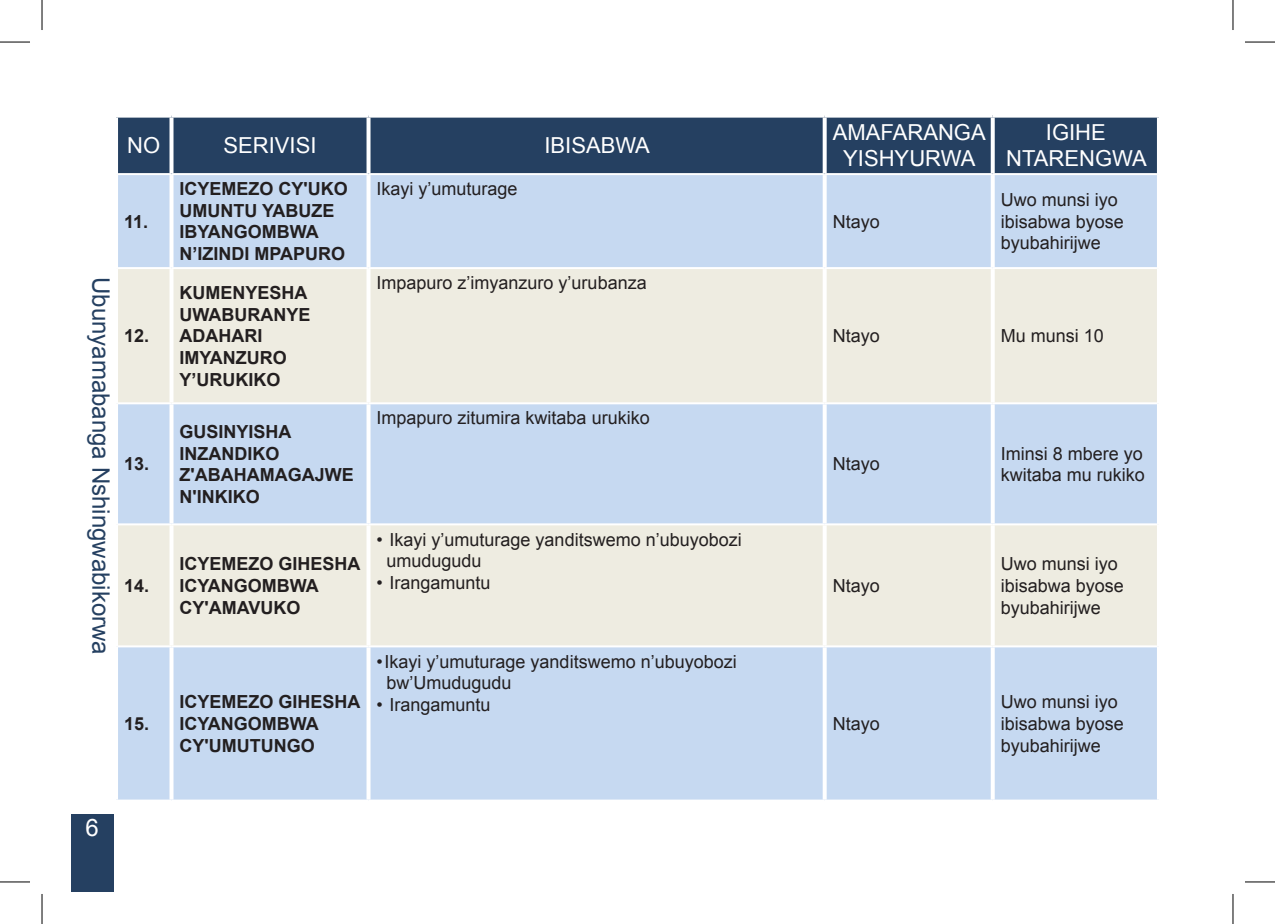
<style>
.page{position:relative;width:1275px;height:924px;background:#fff}
.page>*{position:absolute;margin:0;border:0;box-sizing:border-box;transform-origin:0 0}
.Chap-Ruhande{font:24px "Arial";color:#254061}
.t1{font:24px "Arial";color:#fff}
.Titre-tbl{font:22px/26.4px "Arial";color:#fff;text-align:center}
.txt-tbl{font:18px/21.6px "Arial";color:#231f20}
.txt-tbl_bold{font:700 18px/21.6px "Arial";color:#231f20}
</style>
<div class="page">
<div style="left:71px;top:813px;width:42px;height:78px;background:#254061"></div>
<div style="left:118px;top:118px;width:872px;height:55px;background:#254061"></div>
<div style="left:992px;top:116px;width:167px;height:58px;background:#254061"></div>
<div style="left:118px;top:175px;width:1039px;height:624px;background:#c6d9f1"></div>
<svg style="left:118px;top:269px;width:1039px;height:376px;background:#e1e6e6"></svg>
<svg style="left:169px;top:118px;width:4px;height:55px"></svg>
<svg style="left:366px;top:118px;width:4px;height:55px"></svg>
<svg style="left:822px;top:118px;width:4px;height:55px"></svg>
<svg style="left:990px;top:118px;width:4px;height:55px"></svg>
<svg style="left:169px;top:175px;width:4px;height:92px"></svg>
<svg style="left:366px;top:175px;width:4px;height:92px"></svg>
<svg style="left:822px;top:175px;width:4px;height:92px"></svg>
<svg style="left:990px;top:175px;width:4px;height:92px"></svg>
<svg style="left:169px;top:269px;width:4px;height:133px"></svg>
<svg style="left:366px;top:269px;width:4px;height:133px"></svg>
<svg style="left:822px;top:269px;width:4px;height:133px"></svg>
<svg style="left:990px;top:269px;width:4px;height:133px"></svg>
<svg style="left:169px;top:404px;width:4px;height:119px"></svg>
<svg style="left:366px;top:404px;width:4px;height:119px"></svg>
<svg style="left:822px;top:404px;width:4px;height:119px"></svg>
<svg style="left:990px;top:404px;width:4px;height:119px"></svg>
<svg style="left:169px;top:525px;width:4px;height:120px"></svg>
<svg style="left:366px;top:525px;width:4px;height:120px"></svg>
<svg style="left:822px;top:525px;width:4px;height:120px"></svg>
<svg style="left:990px;top:525px;width:4px;height:120px"></svg>
<svg style="left:169px;top:647px;width:4px;height:152px"></svg>
<svg style="left:366px;top:647px;width:4px;height:152px"></svg>
<svg style="left:822px;top:647px;width:4px;height:152px"></svg>
<svg style="left:990px;top:647px;width:4px;height:152px"></svg>
<hr style="left:118px;top:402px;width:53px;height:2px;background:#fff">
<hr style="left:171px;top:402px;width:197px;height:2px;background:#fff">
<hr style="left:368px;top:402px;width:456px;height:2px;background:#fff">
<hr style="left:824px;top:402px;width:168px;height:2px;background:#fff">
<hr style="left:992px;top:402px;width:165px;height:2px;background:#fff">
<hr style="left:118px;top:523px;width:53px;height:2px;background:#fff">
<hr style="left:171px;top:523px;width:197px;height:2px;background:#fff">
<hr style="left:368px;top:523px;width:456px;height:2px;background:#fff">
<hr style="left:824px;top:523px;width:168px;height:2px;background:#fff">
<hr style="left:992px;top:523px;width:165px;height:2px;background:#fff">
<hr style="left:118px;top:645px;width:53px;height:2px;background:#fff">
<hr style="left:171px;top:645px;width:197px;height:2px;background:#fff">
<hr style="left:368px;top:645px;width:456px;height:2px;background:#fff">
<hr style="left:824px;top:645px;width:168px;height:2px;background:#fff">
<hr style="left:992px;top:645px;width:165px;height:2px;background:#fff">
<hr style="left:118px;top:267px;width:53px;height:2px;background:#fff">
<hr style="left:171px;top:267px;width:197px;height:2px;background:#fff">
<hr style="left:368px;top:267px;width:456px;height:2px;background:#fff">
<hr style="left:824px;top:267px;width:168px;height:2px;background:#fff">
<hr style="left:992px;top:267px;width:165px;height:2px;background:#fff">
<svg style="left:116px;top:117px;width:55px;height:1px"></svg>
<svg style="left:171px;top:115px;width:197px;height:3px"></svg>
<svg style="left:368px;top:115px;width:456px;height:3px"></svg>
<svg style="left:824px;top:115px;width:168px;height:3px"></svg>
<svg style="left:992px;top:115px;width:167px;height:3px"></svg>
<hr style="left:1157px;top:118px;width:4px;height:56px;background:#fff">
<hr style="left:992px;top:173px;width:165px;height:2px;background:#fff">
<hr style="left:0;top:42px;width:30px;height:1px;background:#000">
<hr style="left:1245px;top:42px;width:30px;height:1px;background:#000">
<hr style="left:0;top:881px;width:30px;height:1px;background:#000">
<hr style="left:1245px;top:881px;width:30px;height:1px;background:#000">
<hr style="left:42px;top:0;width:1px;height:30px;background:#000">
<hr style="left:42px;top:893px;width:1px;height:30px;background:#000">
<hr style="left:1232px;top:0;width:1px;height:30px;background:#000">
<hr style="left:1232px;top:893px;width:1px;height:30px;background:#000">
<p class="Chap-Ruhande" style="left:117px;top:277px;width:379px;rotate:90deg">Ubunyamabanga Nshingwabikorwa</p>
<p class="Titre-tbl" style="left:127px;top:132px;width:35px">NO</p>
<p class="Titre-tbl" style="left:223px;top:132px;width:94px">SERIVISI</p>
<p class="Titre-tbl" style="left:544px;top:132px;width:107px">IBISABWA</p>
<p class="txt-tbl_bold" style="left:124px;top:211px;width:26px">11.</p>
<p class="txt-tbl_bold" style="left:124px;top:325px;width:27px">12.</p>
<p class="txt-tbl_bold" style="left:124px;top:453px;width:27px">13.</p>
<p class="txt-tbl_bold" style="left:179px;top:178px;width:170px">ICYEMEZO CY'UKO<br>UMUNTU YABUZE<br>IBYANGOMBWA<br>N’IZINDI MPAPURO</p>
<p class="txt-tbl" style="left:376px;top:178px;width:143px">Ikayi y’umuturage</p>
<p class="txt-tbl_bold" style="left:179px;top:282px;width:132px">KUMENYESHA<br>UWABURANYE<br>ADAHARI<br>IMYANZURO<br>Y’URUKIKO</p>
<p class="txt-tbl_bold" style="left:179px;top:421px;width:176px">GUSINYISHA<br>INZANDIKO<br>Z'ABAHAMAGAJWE<br>N'INKIKO</p>
<p class="txt-tbl" style="left:376px;top:272px;width:272px">Impapuro z’imyanzuro y’urubanza</p>
<p class="txt-tbl" style="left:376px;top:407px;width:275px">Impapuro zitumira kwitaba urukiko</p>
<p class="Titre-tbl" style="left:833px;top:119px;width:154px">AMAFARANGA<br>YISHYURWA</p>
<p class="Titre-tbl" style="left:1006px;top:119px;width:142px">IGIHE<br>NTARENGWA</p>
<p class="txt-tbl" style="left:832px;top:210px;width:49px">Ntayo</p>
<p class="txt-tbl" style="left:1000px;top:189px;width:125px">Uwo munsi iyo ibisabwa byose byubahirijwe</p>
<p class="txt-tbl" style="left:832px;top:325px;width:49px">Ntayo</p>
<p class="txt-tbl" style="left:1000px;top:325px;width:105px">Mu munsi 10</p>
<p class="txt-tbl" style="left:832px;top:453px;width:49px">Ntayo</p>
<p class="txt-tbl" style="left:1000px;top:442px;width:146px">Iminsi 8 mbere yo kwitaba mu rukiko</p>
<p class="txt-tbl_bold" style="left:124px;top:575px;width:27px">14.</p>
<p class="txt-tbl_bold" style="left:124px;top:713px;width:27px">15.</p>
<p class="txt-tbl_bold" style="left:179px;top:553px;width:183px">ICYEMEZO GIHESHA<br>ICYANGOMBWA<br>CY'AMAVUKO</p>
<p class="txt-tbl_bold" style="left:179px;top:691px;width:183px">ICYEMEZO GIHESHA<br>ICYANGOMBWA<br>CY'UMUTUNGO</p>
<p class="txt-tbl" style="left:386px;top:528px;width:357px;text-indent:-10px">• Ikayi y’umuturage yanditswemo n’ubuyobozi umudugudu</p>
<p class="txt-tbl" style="left:376px;top:571px;width:116px">• Irangamuntu</p>
<p class="txt-tbl" style="left:832px;top:574px;width:49px">Ntayo</p>
<p class="txt-tbl" style="left:386px;top:650px;width:352px;text-indent:-10px">•Ikayi y’umuturage yanditswemo n’ubuyobozi bw’Umudugudu</p>
<p class="txt-tbl" style="left:376px;top:693px;width:116px">• Irangamuntu</p>
<p class="txt-tbl" style="left:832px;top:712px;width:49px">Ntayo</p>
<p class="txt-tbl" style="left:1000px;top:553px;width:125px">Uwo munsi iyo ibisabwa byose byubahirijwe</p>
<p class="txt-tbl" style="left:1000px;top:691px;width:125px">Uwo munsi iyo ibisabwa byose byubahirijwe</p>
<h1 class="t1" style="left:86px;top:811px;width:15px">6</h1>
</div>
